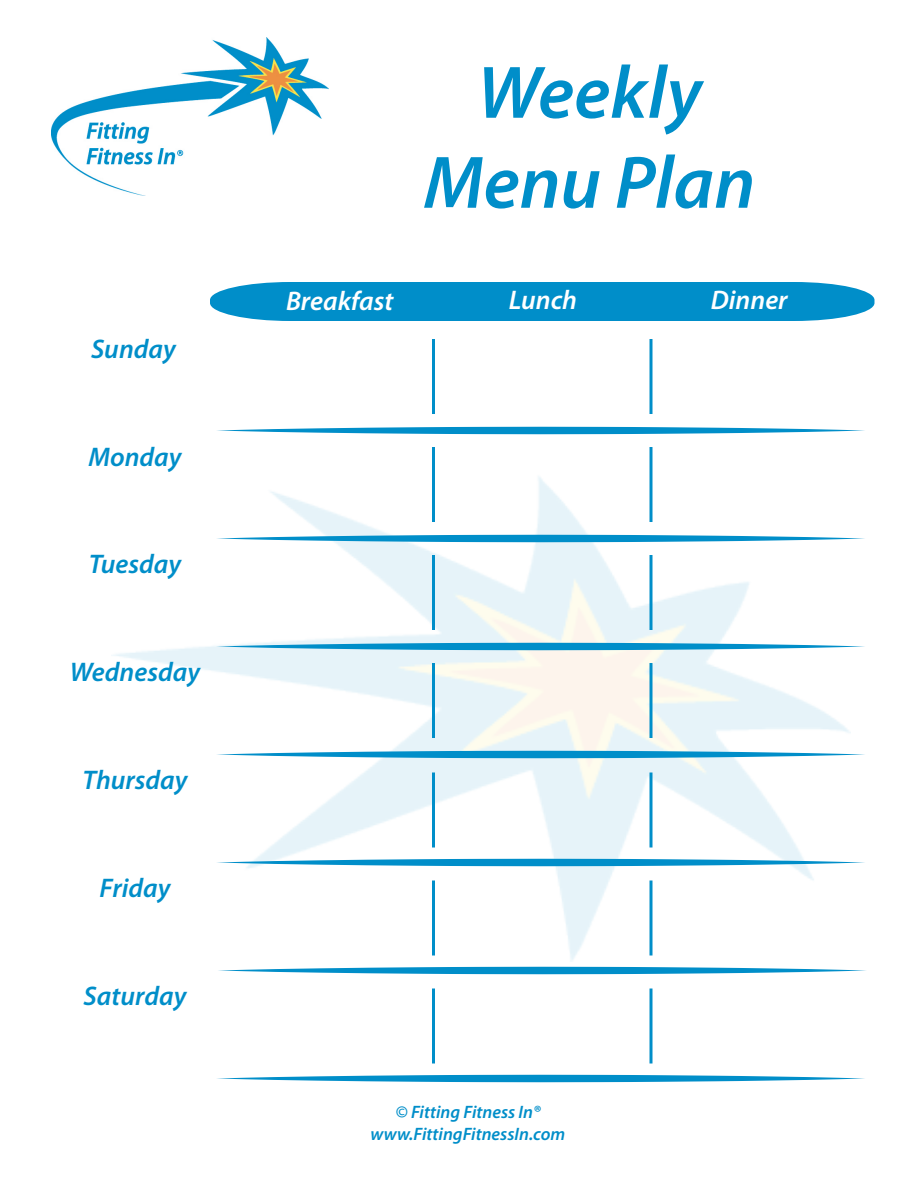
<style>
.page{position:relative;width:918px;height:1188px;background:#fff}
.page>*{position:absolute;margin:0;border:0;box-sizing:border-box;transform-origin:0 0}
.t1{font:italic 600 75px/90px "Myriad Pro";color:#008ec9;text-align:center}
.t2{font:italic 600 27px "Myriad Pro";color:#008ec9}
.t3{font:italic 600 27px "Myriad Pro";color:#fff}
.t4{font:italic 600 18px/21.6px "Myriad Pro";color:#008ec9;text-align:center}
</style>
<div class="page">
<img style="left:51px;top:38px;width:278px;height:158px">
<svg style="left:217px;top:427px;width:648px;height:7px"></svg>
<svg style="left:216px;top:535px;width:649px;height:7px"></svg>
<svg style="left:216px;top:643px;width:649px;height:7px"></svg>
<svg style="left:216px;top:751px;width:649px;height:7px"></svg>
<svg style="left:216px;top:859px;width:649px;height:7px"></svg>
<svg style="left:218px;top:967px;width:648px;height:7px"></svg>
<svg style="left:217px;top:1075px;width:648px;height:7px"></svg>
<hr style="left:432px;top:339px;width:3px;height:75px;background:#008ec9">
<hr style="left:650px;top:339px;width:3px;height:75px;background:#008ec9">
<hr style="left:432px;top:447px;width:3px;height:75px;background:#008ec9">
<hr style="left:650px;top:447px;width:3px;height:75px;background:#008ec9">
<hr style="left:432px;top:555px;width:3px;height:75px;background:#008ec9">
<hr style="left:650px;top:555px;width:3px;height:75px;background:#008ec9">
<hr style="left:432px;top:663px;width:3px;height:75px;background:#008ec9">
<hr style="left:650px;top:663px;width:3px;height:75px;background:#008ec9">
<hr style="left:432px;top:773px;width:3px;height:75px;background:#008ec9">
<hr style="left:650px;top:773px;width:3px;height:75px;background:#008ec9">
<hr style="left:432px;top:881px;width:3px;height:75px;background:#008ec9">
<hr style="left:650px;top:881px;width:3px;height:75px;background:#008ec9">
<hr style="left:432px;top:989px;width:3px;height:75px;background:#008ec9">
<hr style="left:650px;top:989px;width:3px;height:75px;background:#008ec9">
<div style="left:210px;top:282px;width:665px;height:39px;background:#008ec9"></div>
<p class="t2" style="left:91px;top:332px;width:86px">Sunday</p>
<p class="t2" style="left:88px;top:440px;width:95px">Monday</p>
<p class="t2" style="left:89px;top:546px;width:94px">Tuesday</p>
<p class="t2" style="left:70px;top:654px;width:132px">Wednesday</p>
<p class="t2" style="left:82px;top:762px;width:107px">Thursday</p>
<p class="t2" style="left:100px;top:870px;width:72px">Friday</p>
<p class="t2" style="left:83px;top:978px;width:105px">Saturday</p>
<h1 class="t1" style="left:423px;top:46px;width:334px">Weekly<br>Menu Plan</h1>
<p class="t3" style="left:286px;top:284px;width:109px">Breakfast</p>
<p class="t3" style="left:509px;top:283px;width:70px">Lunch</p>
<p class="t3" style="left:711px;top:282px;width:78px">Dinner</p>
<p class="t4" style="left:371px;top:1101px;width:196px">© Fitting Fitness In® www.FittingFitnessIn.com</p>
</div>
